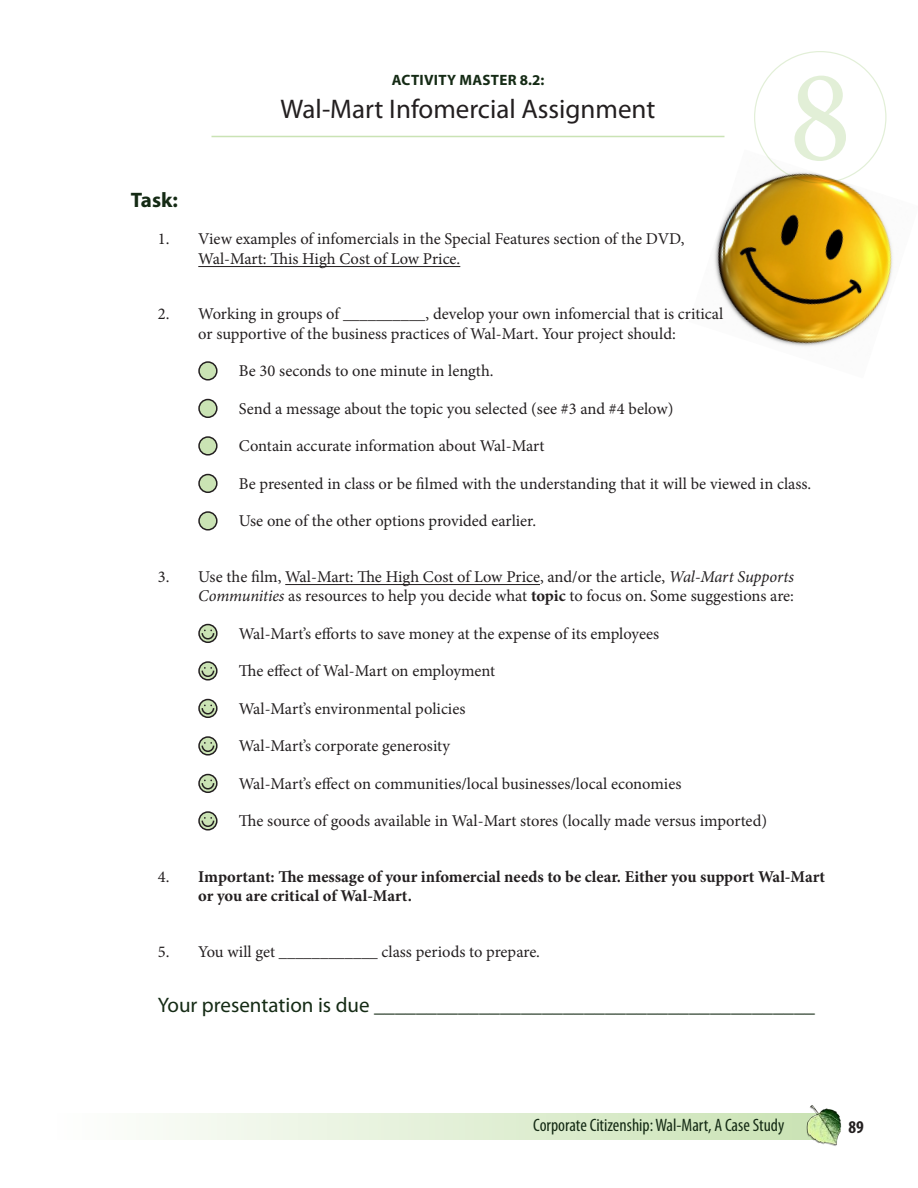
<style>
.page{position:relative;width:918px;height:1188px;background:#fff}
.page>*{position:absolute;margin:0;border:0;box-sizing:border-box;transform-origin:0 0}
.t1{font:132px "Minion Pro";color:#e2efd7}
.t2{font:27px "Myriad Pro";color:#231f20}
.body_-_hanging_inden{font:21px "Myriad Pro";color:#152b15}
.t3{font:700 21px "Myriad Pro";color:#152b15}
.t4{font:condensed 18px "Myriad Pro";color:#152b15}
.t5{font:700 condensed 18px "Myriad Pro";color:#231f20}
.body_-_hanging_inden-2{font:16.5px/19.5px "Minion Pro";color:#231f20}
.body_-_hanging_inden-3{font:700 16.5px/19.5px "Minion Pro";color:#231f20}
.t6{font:700 15px "Myriad Pro";letter-spacing:.02em;color:#152b15}
.s1{font-style:italic}
.s2{font-weight:700}
.s3{font-weight:400}
</style>
<div class="page">
<div style="left:57px;top:1113px;width:764px;height:27px;background:linear-gradient(to right,#fefefe,#cae3b4)"></div>
<img style="left:803px;top:1105px;width:39px;height:41px">
<img style="left:714px;top:149px;width:179px;height:198px">
<hr style="left:212px;top:136px;width:512px;height:1px;background:#cae3b4">
<hr style="left:198px;top:266px;width:262px;height:1px;background:#231f20">
<hr style="left:285px;top:584px;width:255px;height:1px;background:#231f20">
<div style="left:199px;top:362px;width:18px;height:18px;background:#cae3b4;border-radius:50%"></div>
<div style="left:198px;top:361px;width:20px;height:20px;border:2px solid #231f20;border-radius:50%"></div>
<div style="left:199px;top:400px;width:18px;height:17px;background:#cae3b4;border-radius:50%"></div>
<div style="left:198px;top:399px;width:20px;height:19px;border:2px solid #231f20;border-radius:50%"></div>
<div style="left:199px;top:437px;width:18px;height:18px;background:#cae3b4;border-radius:50%"></div>
<div style="left:198px;top:436px;width:20px;height:20px;border:2px solid #231f20;border-radius:50%"></div>
<div style="left:199px;top:475px;width:18px;height:17px;background:#cae3b4;border-radius:50%"></div>
<div style="left:198px;top:474px;width:20px;height:19px;border:2px solid #231f20;border-radius:50%"></div>
<div style="left:199px;top:512px;width:18px;height:18px;background:#cae3b4;border-radius:50%"></div>
<div style="left:198px;top:511px;width:20px;height:20px;border:2px solid #231f20;border-radius:50%"></div>
<svg style="left:199px;top:625px;width:18px;height:17px"></svg>
<div style="left:198px;top:624px;width:20px;height:19px;border:2px solid #231f20;border-radius:50%"></div>
<svg style="left:201px;top:630px;width:14px;height:10px"></svg>
<svg style="left:199px;top:662px;width:18px;height:18px"></svg>
<div style="left:198px;top:661px;width:20px;height:20px;border:2px solid #231f20;border-radius:50%"></div>
<svg style="left:201px;top:667px;width:14px;height:11px"></svg>
<svg style="left:199px;top:700px;width:18px;height:17px"></svg>
<div style="left:198px;top:699px;width:20px;height:19px;border:2px solid #231f20;border-radius:50%"></div>
<svg style="left:201px;top:705px;width:14px;height:10px"></svg>
<svg style="left:199px;top:737px;width:18px;height:18px"></svg>
<div style="left:198px;top:736px;width:20px;height:20px;border:2px solid #231f20;border-radius:50%"></div>
<svg style="left:201px;top:742px;width:14px;height:11px"></svg>
<svg style="left:199px;top:775px;width:18px;height:17px"></svg>
<div style="left:198px;top:774px;width:20px;height:19px;border:2px solid #231f20;border-radius:50%"></div>
<svg style="left:201px;top:780px;width:14px;height:10px"></svg>
<svg style="left:199px;top:812px;width:18px;height:18px"></svg>
<div style="left:198px;top:811px;width:20px;height:20px;border:2px solid #231f20;border-radius:50%"></div>
<svg style="left:201px;top:817px;width:14px;height:11px"></svg>
<p class="t6" style="left:392px;top:70px;width:154px">ACTIVITY MASTER 8.2:</p>
<p class="t2" style="left:281px;top:92px;width:376px">Wal-Mart Infomercial Assignment</p>
<h1 class="t1" style="left:789px;top:29px;width:65px">8</h1>
<p class="t3" style="left:131px;top:186px;width:49px">Task:</p>
<p class="body_-_hanging_inden-2" style="left:198px;top:229px;width:488px;text-indent:-41px">1. View examples of infomercials in the Special Features section of the DVD,<br>Wal-Mart: This High Cost of Low Price.</p>
<p class="body_-_hanging_inden-2" style="left:158px;top:304px;width:567px;text-align:center">2. Working in groups of __________, develop your own infomercial that is critical or supportive of the business practices of Wal-Mart. Your project should:</p>
<p class="body_-_hanging_inden-2" style="left:239px;top:361px;width:256px">Be 30 seconds to one minute in length.</p>
<p class="body_-_hanging_inden-2" style="left:239px;top:399px;width:436px">Send a message about the topic you selected (see #3 and #4 below)</p>
<p class="body_-_hanging_inden-2" style="left:239px;top:436px;width:307px">Contain accurate information about Wal-Mart</p>
<p class="body_-_hanging_inden-2" style="left:239px;top:474px;width:574px">Be presented in class or be filmed with the understanding that it will be viewed in class.</p>
<p class="body_-_hanging_inden-2" style="left:239px;top:511px;width:299px">Use one of the other options provided earlier.</p>
<p class="body_-_hanging_inden-2" style="left:158px;top:567px;width:638px;text-align:right">3. Use the film, Wal-Mart: The High Cost of Low Price, and/or the article, <span class="s1">Wal-Mart Supports<br>Communities</span> as resources to help you decide what <span class="s2">topic</span> to focus on. Some suggestions are:</p>
<p class="body_-_hanging_inden-2" style="left:239px;top:624px;width:422px">Wal-Mart’s efforts to save money at the expense of its employees</p>
<p class="body_-_hanging_inden-2" style="left:239px;top:661px;width:258px">The effect of Wal-Mart on employment</p>
<p class="body_-_hanging_inden-2" style="left:239px;top:699px;width:228px">Wal-Mart’s environmental policies</p>
<p class="body_-_hanging_inden-2" style="left:239px;top:736px;width:213px">Wal-Mart’s corporate generosity</p>
<p class="body_-_hanging_inden-2" style="left:239px;top:774px;width:444px">Wal-Mart’s effect on communities/local businesses/local economies</p>
<p class="body_-_hanging_inden-2" style="left:239px;top:811px;width:530px">The source of goods available in Wal-Mart stores (locally made versus imported)</p>
<p class="body_-_hanging_inden-3" style="left:198px;top:866px;width:628px;text-indent:-40px"><span class="s3">4.</span> Important: The message of your infomercial needs to be clear. Either you support Wal-Mart or you are critical of Wal-Mart.</p>
<p class="body_-_hanging_inden-2" style="left:158px;top:942px;width:384px">5. You will get ____________ class periods to prepare.</p>
<p class="body_-_hanging_inden" style="left:158px;top:992px;width:659px">Your presentation is due __________________________________________</p>
<p class="t4" style="left:533px;top:1115px;width:253px">Corporate Citizenship: Wal-Mart, A Case Study</p>
<p class="t5" style="left:849px;top:1116px;width:17px">89</p>
</div>
